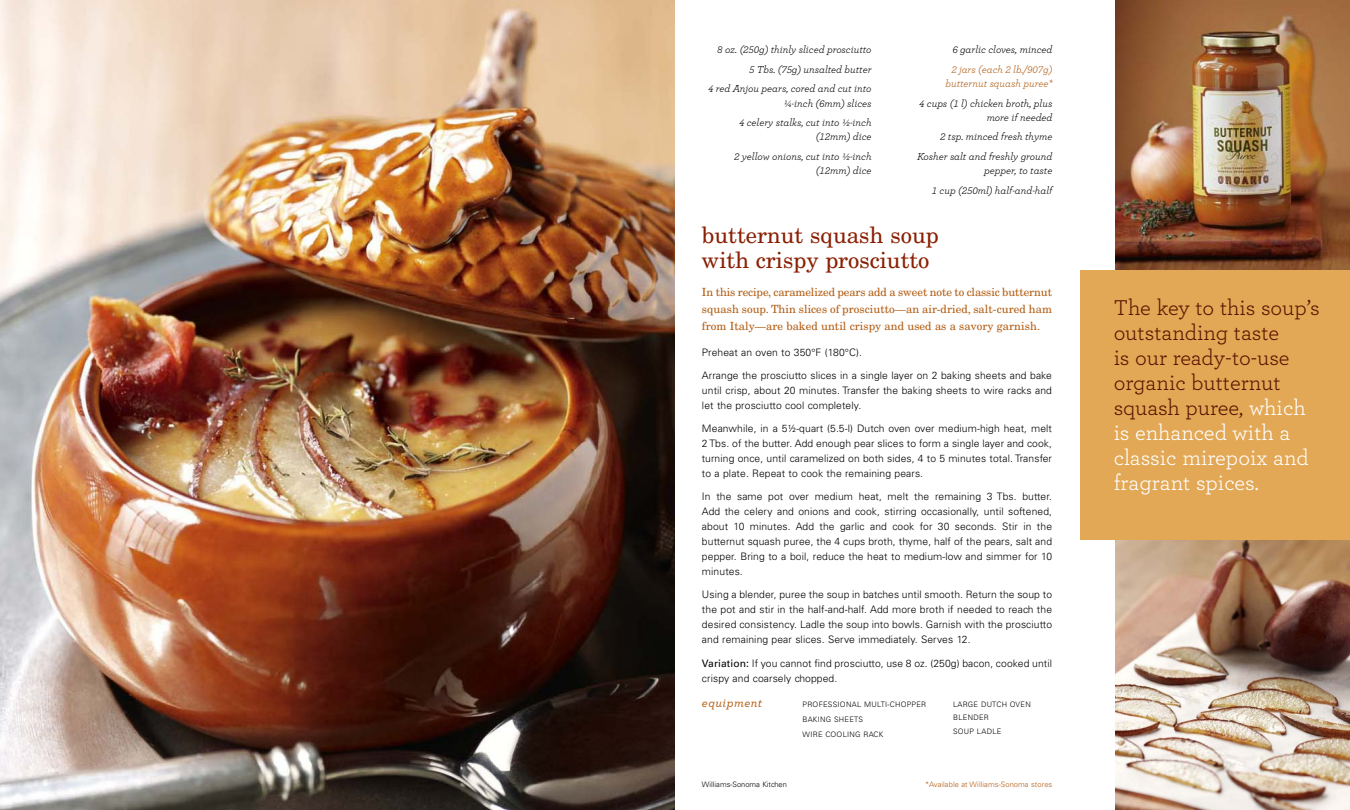
<style>
.page{position:relative;width:1350px;height:810px;background:#fff}
.page>*{position:absolute;margin:0;border:0;box-sizing:border-box;transform-origin:0 0}
.t1{font:22.5px/25px "Archer";color:#5b1400}
.t2{font:22.5px/25px "New Century Schlbk";color:#8a2003}
.t3{font:italic 500 12.5px "Archer";letter-spacing:.035em;color:#b15c11}
.t4{font:11.25px/17.2px "New Century Schlbk";letter-spacing:.005em;color:#b15c11;text-align:justify}
.t5{font:italic 10.62px/19.4px "Archer";color:#000;text-align:right}
.t6{font:300 10.25px/15px "Univers";letter-spacing:.01em;color:#000;text-align:justify}
.t7{font:300 7.5px/15px "Univers";letter-spacing:.035em;color:#000}
.t8{font:300 7.5px "Univers";letter-spacing:.01em;color:#b15c11}
.t9{font:300 7.5px "Univers";color:#000}
.s1{font-family:"Archer Numeric";font-size:10px}
.s2{font-family:"Archer Numeric";font-size:10px;color:#b15c11}
.s3{color:#b15c11}
.s4{font-weight:400}
.s5{color:#fff}
</style>
<div class="page">
<img style="left:1115px;top:540px;width:235px;height:270px">
<img style="left:0;top:0;width:675px;height:810px">
<img style="left:1115px;top:0;width:235px;height:270px">
<div style="left:1080px;top:270px;width:270px;height:270px;background:#e2a855"></div>
<p class="t5" style="left:708px;top:41px;width:165px"><span class="s1">8</span> oz. (<span class="s1">250</span>g) thinly sliced prosciutto<br><span class="s1">5</span> Tbs. (<span class="s1">75</span>g) unsalted butter<br><span class="s1">4</span> red Anjou pears, cored and cut into</p>
<p class="t5" style="left:739px;top:95px;width:134px"><span class="s1">N</span>-inch (<span class="s1">6</span>mm) slices<br><span class="s1">4</span> celery stalks, cut into <span class="s1">K</span>-inch</p>
<p class="t5" style="left:734px;top:128px;width:139px">(<span class="s1">12</span>mm) dice<br><span class="s1">2</span> yellow onions, cut into <span class="s1">K</span>-inch</p>
<p class="t5" style="left:816px;top:162px;width:57px">(<span class="s1">12</span>mm) dice</p>
<p class="t5" style="left:951px;top:41px;width:103px;text-align:left"><span class="s1">6</span> garlic cloves, minced<br><span class="s2">2</span> <span class="s3">jars (each</span> <span class="s2">2</span> <span class="s3">lb./</span><span class="s2">907</span><span class="s3">g)</span></p>
<p class="t5" style="left:919px;top:75px;width:135px"><span class="s3">butternut squash puree*<br></span><span class="s1">4</span> cups (<span class="s1">1</span> l) chicken broth, plus</p>
<p class="t5" style="left:917px;top:109px;width:137px">more if needed<br><span class="s1">2</span> tsp. minced fresh thyme<br>Kosher salt and freshly ground</p>
<p class="t5" style="left:932px;top:162px;width:122px">pepper, to taste<br><span class="s1">1</span> cup (<span class="s1">250</span>ml) half-and-half</p>
<h1 class="t2" style="left:702px;top:224px;width:238px">butternut squash soup with crispy prosciutto</h1>
<p class="t4" style="left:702px;top:284px;width:352px">In this recipe, caramelized pears add a sweet note to classic butternut squash soup. Thin slices of prosciutto—an air-dried, salt-cured ham from Italy—are baked until crispy and used as a savory garnish.</p>
<p class="t6" style="left:702px;top:346px;width:161px">Preheat an oven to 350°F (180°C).</p>
<p class="t6" style="left:702px;top:369px;width:352px">Arrange the prosciutto slices in a single layer on 2 baking sheets and bake until crisp, about 20 minutes. Transfer the baking sheets to wire racks and let the prosciutto cool completely.</p>
<p class="t6" style="left:702px;top:422px;width:352px">Meanwhile, in a 5½-quart (5.5-l) Dutch oven over medium-high heat, melt 2 Tbs. of the butter. Add enough pear slices to form a single layer and cook, turning once, until caramelized on both sides, 4 to 5 minutes total. Transfer to a plate. Repeat to cook the remaining pears.</p>
<p class="t6" style="left:702px;top:490px;width:352px">In the same pot over medium heat, melt the remaining 3 Tbs. butter.<br>Add the celery and onions and cook, stirring occasionally, until softened, about 10 minutes. Add the garlic and cook for 30 seconds. Stir in the butternut squash puree, the 4 cups broth, thyme, half of the pears, salt and pepper. Bring to a boil, reduce the heat to medium-low and simmer for 10 minutes.</p>
<p class="t6" style="left:702px;top:588px;width:352px">Using a blender, puree the soup in batches until smooth. Return the soup to the pot and stir in the half-and-half. Add more broth if needed to reach the desired consistency. Ladle the soup into bowls. Garnish with the prosciutto and remaining pear slices. Serve immediately. Serves 12.</p>
<p class="t6" style="left:702px;top:656px;width:352px"><span class="s4">Variation:</span> If you cannot find prosciutto, use 8 oz. (250g) bacon, cooked until crispy and coarsely chopped.</p>
<p class="t3" style="left:702px;top:698px;width:62px">equipment</p>
<p class="t7" style="left:803px;top:697px;width:125px">PROFESSIONAL MULTI-CHOPPER<br>BAKING SHEETS<br>WIRE COOLING RACK</p>
<p class="t7" style="left:953px;top:698px;width:79px;line-height:13.8px">LARGE DUTCH OVEN<br>BLENDER<br>SOUP LADLE</p>
<p class="t9" style="left:702px;top:782px;width:86px">Williams-Sonoma Kitchen</p>
<p class="t8" style="left:925px;top:782px;width:129px">*Available at Williams-Sonoma stores</p>
<h1 class="t1" style="left:1114px;top:297px;width:208px">The key to this soup’s outstanding taste<br>is our ready-to-use organic butternut squash puree, <span class="s5">which is enhanced with a classic mirepoix and fragrant spices.</span></h1>
</div>
